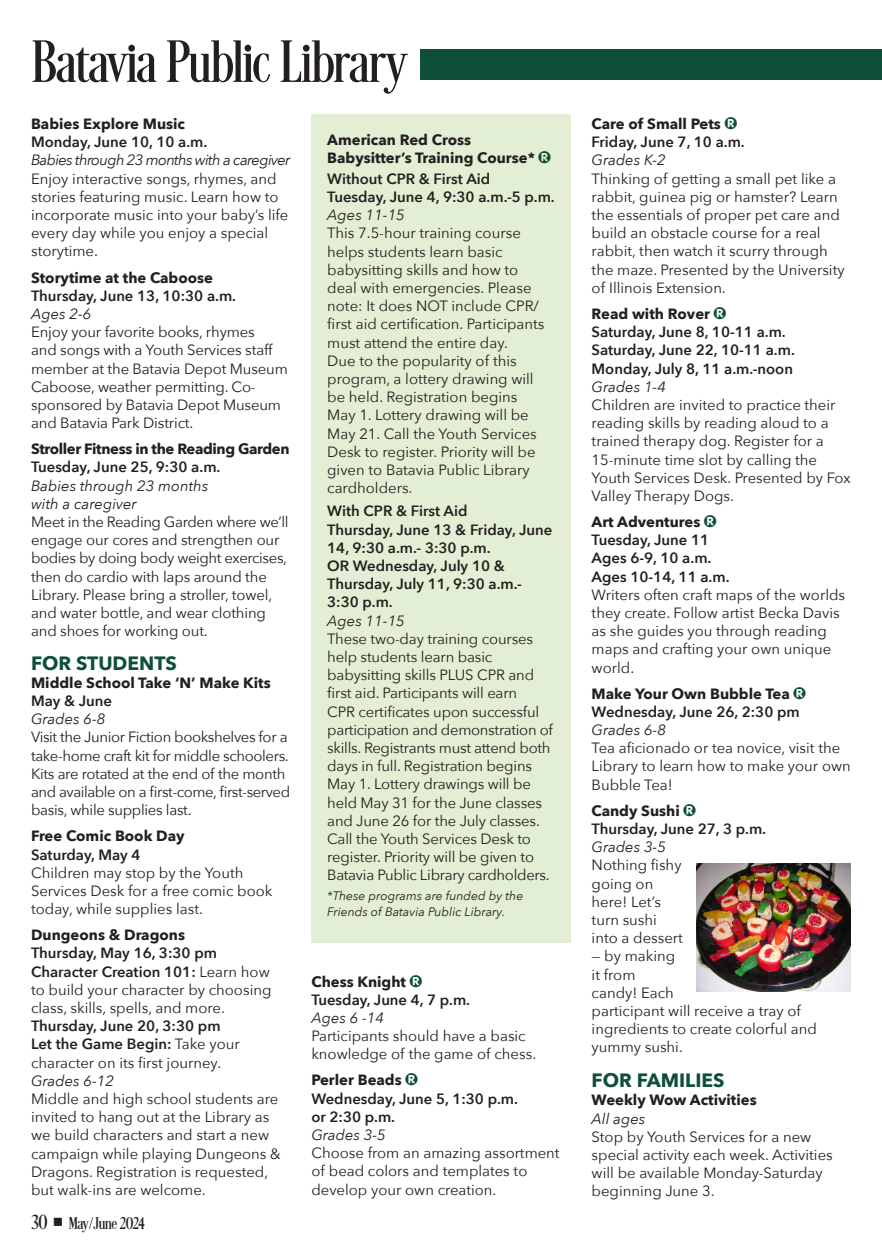
<style>
.page{position:relative;width:882px;height:1260px;background:#fff}
.page>*{position:absolute;margin:0;border:0;box-sizing:border-box;transform-origin:0 0}
.t1{font:61.43px "Desire Pro";color:#231f20}
.t2{font:700 19.25px "Avenir Next";color:#0d4f38}
.t3{font:17.5px "Desire Pro";letter-spacing:-.005em;color:#231f20}
.t4{font:14.88px/18.2px "Avenir Next";color:#231f20}
.t5{font:600 14.88px/18.2px "Avenir Next";color:#231f20}
.t6{font:700 14.88px/18.2px "Avenir Next";color:#231f20}
.t7{font:14.88px/18.2px "Avenir Next";letter-spacing:-.025em;color:#231f20}
.t8{font:italic 14.88px/18.2px "Avenir Next";color:#231f20}
.t9{font:italic 14.88px "Avenir Next";letter-spacing:-.045em;color:#231f20}
.t10{font:700 14.88px "Avenir Next";letter-spacing:-.025em;color:#231f20}
.t11{font:italic 12.25px/15.8px "Avenir Next";color:#231f20}
.s1{font-weight:600}
.s2{font-family:"Circled";font-weight:400;color:#0d4f37}
.s3{font-size:21px}
</style>
<div class="page">
<div style="left:420px;top:50px;width:462px;height:30px;background:#0d4f38"></div>
<img style="left:697px;top:863px;width:154px;height:128px">
<div style="left:312px;top:114px;width:259px;height:828px;background:#e2efd4"></div>
<p class="t1" style="left:32px;top:25px;width:377px">Batavia Public Library</p>
<p class="t6" style="left:31px;top:115px;width:156px">Babies Explore Music</p>
<p class="t5" style="left:31px;top:133px;width:178px">Monday, June 10, 10 a.m.</p>
<p class="t9" style="left:31px;top:148px;width:261px">Babies through 23 months with a caregiver</p>
<p class="t4" style="left:31px;top:169px;width:259px">Enjoy interactive songs, rhymes, and stories featuring music. Learn how to incorporate music into your baby’s life every day while you enjoy a special storytime.</p>
<p class="t6" style="left:31px;top:268px;width:184px">Storytime at the Caboose</p>
<p class="t5" style="left:31px;top:286px;width:207px">Thursday, June 13, 10:30 a.m.</p>
<p class="t8" style="left:31px;top:304px;width:62px">Ages 2-6</p>
<p class="t4" style="left:31px;top:322px;width:258px">Enjoy your favorite books, rhymes<br>and songs with a Youth Services staff member at the Batavia Depot Museum Caboose, weather permitting. Co&shy;sponsored by Batavia Depot Museum and Batavia Park District.</p>
<p class="t10" style="left:31px;top:436px;width:260px">Stroller Fitness in the Reading Garden</p>
<p class="t5" style="left:31px;top:458px;width:191px">Tuesday, June 25, 9:30 a.m.</p>
<p class="t8" style="left:31px;top:476px;width:179px">Babies through 23 months with a caregiver</p>
<p class="t4" style="left:31px;top:512px;width:259px">Meet in the Reading Garden where we’ll engage our cores and strengthen our bodies by doing body weight exercises, then do cardio with laps around the Library. Please bring a stroller, towel, and water bottle, and wear clothing and shoes for working out.</p>
<p class="t2" style="left:31px;top:646px;width:147px">FOR STUDENTS</p>
<p class="t6" style="left:31px;top:673px;width:241px">Middle School Take ‘N’ Make Kits</p>
<p class="t5" style="left:31px;top:691px;width:83px">May &amp; June</p>
<p class="t8" style="left:31px;top:709px;width:76px">Grades 6-8</p>
<p class="t7" style="left:31px;top:728px;width:261px">Visit the Junior Fiction bookshelves for a take-home craft kit for middle schoolers.<br>Kits are rotated at the end of the month and available on a first-come, first-served basis, while supplies last.</p>
<p class="t6" style="left:31px;top:827px;width:155px">Free Comic Book Day</p>
<p class="t5" style="left:31px;top:845px;width:111px">Saturday, May 4</p>
<p class="t4" style="left:31px;top:863px;width:243px">Children may stop by the Youth<br>Services Desk for a free comic book today, while supplies last.</p>
<p class="t6" style="left:31px;top:926px;width:156px">Dungeons &amp; Dragons</p>
<p class="t5" style="left:31px;top:944px;width:187px">Thursday, May 16, 3:30 pm</p>
<p class="t4" style="left:31px;top:962px;width:242px;text-align:justify"><span class="s1">Character Creation 101:</span> Learn how to build your character by choosing class, skills, spells, and more.</p>
<p class="t5" style="left:31px;top:1017px;width:191px">Thursday, June 20, 3:30 pm</p>
<p class="t4" style="left:31px;top:1035px;width:210px"><span class="s1">Let the Game Begin:</span> Take your character on its first journey.</p>
<p class="t8" style="left:31px;top:1071px;width:85px">Grades 6-12</p>
<p class="t4" style="left:31px;top:1089px;width:251px">Middle and high school students are invited to hang out at the Library as we build characters and start a new campaign while playing Dungeons &amp; Dragons. Registration is requested, but walk-ins are welcome.</p>
<p class="t6" style="left:327px;top:130px;width:226px">American Red Cross<br>Babysitter’s Training Course* <span class="s2">R</span></p>
<p class="t5" style="left:327px;top:169px;width:165px">Without CPR &amp; First Aid</p>
<p class="t5" style="left:327px;top:187px;width:229px">Tuesday, June 4, 9:30 a.m.-5 p.m.</p>
<p class="t8" style="left:327px;top:205px;width:79px">Ages 11-15</p>
<p class="t4" style="left:327px;top:223px;width:219px">This 7.5-hour training course helps students learn basic babysitting skills and how to deal with emergencies. Please note: It does NOT include CPR/ first aid certification. Participants must attend the entire day.<br>Due to the popularity of this program, a lottery drawing will be held. Registration begins<br>May 1. Lottery drawing will be<br>May 21. Call the Youth Services<br>Desk to register. Priority will be given to Batavia Public Library cardholders.</p>
<p class="t5" style="left:327px;top:502px;width:142px">With CPR &amp; First Aid</p>
<p class="t5" style="left:327px;top:520px;width:227px">Thursday, June 13 &amp; Friday, June<br>14, 9:30 a.m.- 3:30 p.m.</p>
<p class="t5" style="left:327px;top:556px;width:196px">OR Wednesday, July 10 &amp;<br>Thursday, July 11, 9:30 a.m.-<br>3:30 p.m.</p>
<p class="t8" style="left:327px;top:611px;width:79px">Ages 11-15</p>
<p class="t4" style="left:327px;top:629px;width:227px">These two-day training courses help students learn basic babysitting skills PLUS CPR and first aid. Participants will earn<br>CPR certificates upon successful participation and demonstration of skills. Registrants must attend both days in full. Registration begins May 1. Lottery drawings will be held May 31 for the June classes and June 26 for the July classes.<br>Call the Youth Services Desk to register. Priority will be given to Batavia Public Library cardholders.</p>
<p class="t11" style="left:327px;top:888px;width:198px">*These programs are funded by the<br>Friends of Batavia Public Library.</p>
<p class="t6" style="left:311px;top:972px;width:113px">Chess Knight <span class="s2">R</span></p>
<p class="t5" style="left:311px;top:990px;width:160px">Tuesday, June 4, 7 p.m.</p>
<p class="t8" style="left:311px;top:1008px;width:74px">Ages 6 -14</p>
<p class="t4" style="left:311px;top:1026px;width:226px">Participants should have a basic knowledge of the game of chess.</p>
<p class="t6" style="left:311px;top:1071px;width:108px">Perler Beads <span class="s2">R</span></p>
<p class="t5" style="left:311px;top:1089px;width:208px">Wednesday, June 5, 1:30 p.m. or 2:30 p.m.</p>
<p class="t8" style="left:311px;top:1125px;width:76px">Grades 3-5</p>
<p class="t4" style="left:311px;top:1143px;width:250px">Choose from an amazing assortment of bead colors and templates to develop your own creation.</p>
<p class="t3" style="left:32px;top:1212px;width:115px"><span class="s3">30</span> ■ May/June 2024</p>
<p class="t6" style="left:592px;top:115px;width:147px">Care of Small Pets <span class="s2">R</span></p>
<p class="t5" style="left:592px;top:133px;width:155px">Friday, June 7, 10 a.m.</p>
<p class="t8" style="left:592px;top:151px;width:76px">Grades K-2</p>
<p class="t4" style="left:592px;top:169px;width:255px">Thinking of getting a small pet like a rabbit, guinea pig or hamster? Learn the essentials of proper pet care and build an obstacle course for a real rabbit, then watch it scurry through the maze. Presented by the University of Illinois Extension.</p>
<p class="t6" style="left:592px;top:304px;width:136px">Read with Rover <span class="s2">R</span></p>
<p class="t5" style="left:592px;top:322px;width:196px">Saturday, June 8, 10-11 a.m.</p>
<p class="t5" style="left:592px;top:341px;width:205px">Saturday, June 22, 10-11 a.m.</p>
<p class="t5" style="left:592px;top:359px;width:203px">Monday, July 8, 11 a.m.-noon</p>
<p class="t8" style="left:592px;top:377px;width:76px">Grades 1-4</p>
<p class="t4" style="left:592px;top:395px;width:261px">Children are invited to practice their reading skills by reading aloud to a trained therapy dog. Register for a 15-minute time slot by calling the Youth Services Desk. Presented by Fox Valley Therapy Dogs.</p>
<p class="t6" style="left:592px;top:512px;width:127px">Art Adventures <span class="s2">R</span></p>
<p class="t5" style="left:592px;top:531px;width:119px">Tuesday, June 11</p>
<p class="t5" style="left:592px;top:549px;width:121px">Ages 6-9, 10 a.m.</p>
<p class="t5" style="left:592px;top:567px;width:139px">Ages 10-14, 11 a.m.</p>
<p class="t4" style="left:592px;top:585px;width:255px">Writers often craft maps of the worlds they create. Follow artist Becka Davis as she guides you through reading maps and crafting your own unique world.</p>
<p class="t6" style="left:592px;top:684px;width:216px">Make Your Own Bubble Tea <span class="s2">R</span></p>
<p class="t5" style="left:592px;top:702px;width:210px">Wednesday, June 26, 2:30 pm</p>
<p class="t8" style="left:592px;top:720px;width:76px">Grades 6-8</p>
<p class="t4" style="left:592px;top:738px;width:261px">Tea aficionado or tea novice, visit the<br>Library to learn how to make your own<br>Bubble Tea!</p>
<p class="t6" style="left:592px;top:801px;width:106px">Candy Sushi <span class="s2">R</span></p>
<p class="t5" style="left:592px;top:819px;width:176px">Thursday, June 27, 3 p.m.</p>
<p class="t8" style="left:592px;top:837px;width:76px">Grades 3-5</p>
<p class="t4" style="left:592px;top:855px;width:93px">Nothing fishy going on here! Let’s turn sushi into a dessert</p>
<p class="t4" style="left:592px;top:946px;width:227px">— by making<br>it from<br>candy! Each<br>participant will receive a tray of ingredients to create colorful and yummy sushi.</p>
<p class="t2" style="left:592px;top:1064px;width:134px">FOR FAMILIES</p>
<p class="t6" style="left:592px;top:1091px;width:167px">Weekly Wow Activities</p>
<p class="t8" style="left:592px;top:1109px;width:55px">All ages</p>
<p class="t4" style="left:592px;top:1127px;width:243px">Stop by Youth Services for a new special activity each week. Activities will be available Monday-Saturday beginning June 3.</p>
</div>
